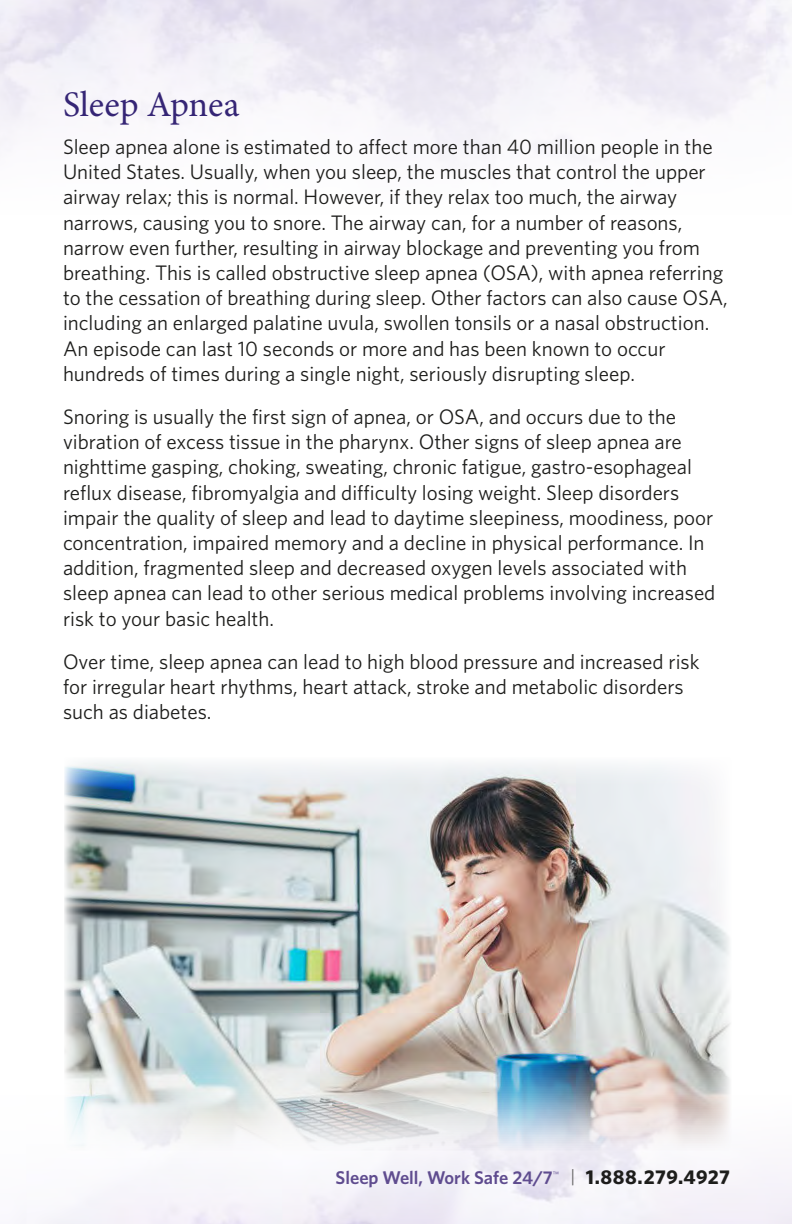
<style>
.page{position:relative;width:792px;height:1224px;background:#fff}
.page>*{position:absolute;margin:0;border:0;box-sizing:border-box;transform-origin:0 0}
.t1{font:36px "Minion Pro";color:#352575}
.t2{font:21px/25.2px "Whitney";color:#1d1d1b}
.t3{font:600 18.4px "Whitney";color:#5f4c8f}
.s1{font-weight:400;font-size:18px;color:#646363}
.s2{font-weight:700;font-size:20px;color:#1d1d1b}
</style>
<div class="page">
<img style="left:65px;top:761px;width:666px;height:291px">
<img style="left:42px;top:1052px;width:750px;height:172px">
<p class="t1" style="left:63px;top:81px;width:178px">Sleep Apnea</p>
<p class="t2" style="left:63px;top:134px;width:666px">Sleep apnea alone is estimated to affect more than 40 million people in the United States. Usually, when you sleep, the muscles that control the upper airway relax; this is normal. However, if they relax too much, the airway narrows, causing you to snore. The airway can, for a number of reasons, narrow even further, resulting in airway blockage and preventing you from breathing. This is called obstructive sleep apnea (OSA), with apnea referring to the cessation of breathing during sleep. Other factors can also cause OSA, including an enlarged palatine uvula, swollen tonsils or a nasal obstruction.<br>An episode can last 10 seconds or more and has been known to occur hundreds of times during a single night, seriously disrupting sleep.</p>
<p class="t2" style="left:63px;top:404px;width:654px">Snoring is usually the first sign of apnea, or OSA, and occurs due to the vibration of excess tissue in the pharynx. Other signs of sleep apnea are nighttime gasping, choking, sweating, chronic fatigue, gastro-esophageal reflux disease, fibromyalgia and difficulty losing weight. Sleep disorders impair the quality of sleep and lead to daytime sleepiness, moodiness, poor concentration, impaired memory and a decline in physical performance. In addition, fragmented sleep and decreased oxygen levels associated with sleep apnea can lead to other serious medical problems involving increased risk to your basic health.</p>
<p class="t2" style="left:63px;top:648px;width:638px">Over time, sleep apnea can lead to high blood pressure and increased risk for irregular heart rhythms, heart attack, stroke and metabolic disorders such as diabetes.</p>
<p class="t3" style="left:336px;top:1167px;width:396px">Sleep Well, Work Safe 24/7<sup>™</sup> <span class="s1">|</span> <span class="s2">1.888.279.4927</span></p>
</div>
